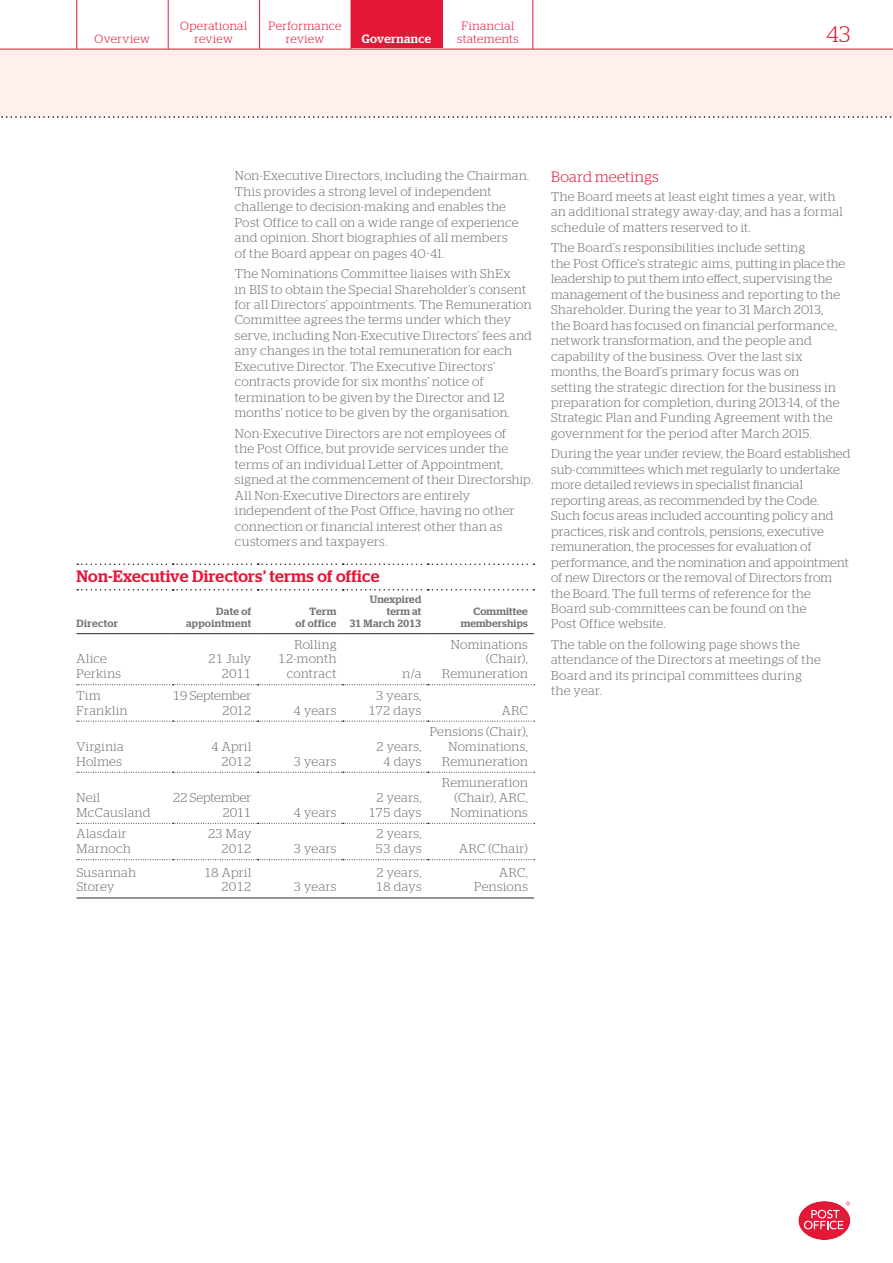
<style>
.page{position:relative;width:893px;height:1263px;background:#fff}
.page>*{position:absolute;margin:0;border:0;box-sizing:border-box;transform-origin:0 0}
.t1{font:300 22.5px "Stag";color:#e31837}
.t2{font:500 16.5px "Stag";letter-spacing:.01em;color:#e31837}
.t3{font:300 15px "Stag";letter-spacing:.025em;color:#e31837}
.t4{font:300 12.75px/15.5px "Stag";letter-spacing:.025em;color:#717275}
.t5{font:300 12.75px/14.7px "Stag";color:#717275;text-align:right}
.t6{font:300 12.75px/14.7px "Stag";letter-spacing:.045em;color:#717275}
.t7{font:300 12px/12.8px "Stag";letter-spacing:.03em;color:#e31837;text-align:center}
.t8{font:500 12px "Stag";letter-spacing:.03em;color:#fff}
.t9{font:500 10.5px/12px "Stag";letter-spacing:.02em;color:#717275;text-align:right}
</style>
<div class="page">
<svg style="left:798px;top:1201px;width:53px;height:39px"></svg>
<div style="left:351px;top:0;width:91px;height:49px;background:#e31837"></div>
<div style="left:0;top:49px;width:893px;height:68px;background:#fef1ec"></div>
<svg style="left:1px;top:116px;width:891px;height:2px"></svg>
<hr style="left:259px;top:0;width:1px;height:49px;background:#e31837">
<hr style="left:168px;top:0;width:1px;height:49px;background:#e31837">
<hr style="left:77px;top:0;width:1px;height:49px;background:#e31837">
<hr style="left:533px;top:0;width:1px;height:49px;background:#e31837">
<hr style="left:0;top:49px;width:893px;height:1px;background:#e31837">
<svg style="left:77px;top:684px;width:458px;height:1px"></svg>
<svg style="left:77px;top:772px;width:458px;height:1px"></svg>
<svg style="left:77px;top:823px;width:458px;height:1px"></svg>
<svg style="left:77px;top:859px;width:458px;height:1px"></svg>
<hr style="left:77px;top:897px;width:96px;height:1px;background:#292829">
<hr style="left:173px;top:897px;width:85px;height:1px;background:#292829">
<hr style="left:258px;top:897px;width:85px;height:1px;background:#292829">
<hr style="left:343px;top:897px;width:85px;height:1px;background:#292829">
<hr style="left:428px;top:897px;width:106px;height:1px;background:#292829">
<hr style="left:77px;top:633px;width:96px;height:1px;background:#292829">
<hr style="left:173px;top:633px;width:85px;height:1px;background:#292829">
<hr style="left:258px;top:633px;width:85px;height:1px;background:#292829">
<hr style="left:343px;top:633px;width:85px;height:1px;background:#292829">
<hr style="left:428px;top:633px;width:106px;height:1px;background:#292829">
<svg style="left:77px;top:563px;width:457px;height:2px"></svg>
<svg style="left:77px;top:589px;width:457px;height:1px"></svg>
<svg style="left:77px;top:721px;width:458px;height:1px"></svg>
<p class="t7" style="left:180px;top:19px;width:68px">Operational review</p>
<p class="t7" style="left:269px;top:19px;width:74px">Performance review</p>
<p class="t7" style="left:462px;top:19px;width:54px">Financial</p>
<p class="t8" style="left:362px;top:31px;width:71px">Governance</p>
<p class="t7" style="left:95px;top:32px;width:57px">Overview</p>
<p class="t7" style="left:457px;top:32px;width:63px">statements</p>
<h1 class="t1" style="left:826px;top:21px;width:26px">43</h1>
<p class="t4" style="left:235px;top:168px;width:296px">Non-Executive Directors, including the Chairman.<br>This provides a strong level of independent challenge to decision-making and enables the Post Office to call on a wide range of experience and opinion. Short biographies of all members<br>of the Board appear on pages 40-41.</p>
<p class="t4" style="left:235px;top:266px;width:299px">The Nominations Committee liaises with ShEx<br>in BIS to obtain the Special Shareholder’s consent for all Directors’ appointments. The Remuneration Committee agrees the terms under which they serve, including Non-Executive Directors’ fees and any changes in the total remuneration for each Executive Director. The Executive Directors’ contracts provide for six months’ notice of termination to be given by the Director and 12 months’ notice to be given by the organisation.</p>
<p class="t4" style="left:235px;top:425px;width:300px">Non-Executive Directors are not employees of<br>the Post Office, but provide services under the terms of an individual Letter of Appointment, signed at the commencement of their Directorship.<br>All Non-Executive Directors are entirely independent of the Post Office, having no other connection or financial interest other than as customers and taxpayers.</p>
<p class="t2" style="left:77px;top:566px;width:304px">Non-Executive Directors’ terms of office</p>
<p class="t9" style="left:77px;top:617px;width:43px">Director</p>
<p class="t9" style="left:186px;top:605px;width:67px">Date of appointment</p>
<p class="t9" style="left:295px;top:605px;width:42px">Term<br>of office</p>
<p class="t9" style="left:349px;top:593px;width:73px">Unexpired term at<br>31 March 2013</p>
<p class="t4" style="left:77px;top:651px;width:46px;line-height:14.7px">Alice<br>Perkins</p>
<p class="t4" style="left:208px;top:651px;width:45px;line-height:14.7px;text-align:right">21 July<br>2011</p>
<p class="t4" style="left:278px;top:637px;width:60px;line-height:14.7px;text-align:right">Rolling<br>12-month contract</p>
<p class="t4" style="left:403px;top:666px;width:20px">n/a</p>
<p class="t6" style="left:77px;top:688px;width:52px">Tim<br>Franklin</p>
<p class="t5" style="left:173px;top:688px;width:80px">19 September<br>2012</p>
<p class="t4" style="left:293px;top:702px;width:44px">4 years</p>
<p class="t4" style="left:369px;top:688px;width:54px;line-height:14.7px;text-align:center">3 years,<br>172 days</p>
<p class="t4" style="left:77px;top:739px;width:49px;line-height:14.7px">Virginia<br>Holmes</p>
<p class="t4" style="left:211px;top:739px;width:42px;line-height:14.7px;text-align:right">4 April<br>2012</p>
<p class="t4" style="left:293px;top:753px;width:44px">3 years</p>
<p class="t4" style="left:376px;top:739px;width:47px;line-height:14.7px;text-align:center">2 years,<br>4 days</p>
<p class="t4" style="left:77px;top:790px;width:75px;line-height:14.7px">Neil<br>McCausland</p>
<p class="t5" style="left:173px;top:790px;width:80px">22 September<br>2011</p>
<p class="t4" style="left:293px;top:804px;width:44px">4 years</p>
<p class="t4" style="left:369px;top:790px;width:54px;line-height:14.7px;text-align:center">2 years,<br>175 days</p>
<p class="t4" style="left:77px;top:826px;width:56px;line-height:14.7px">Alasdair<br>Marnoch</p>
<p class="t4" style="left:208px;top:826px;width:45px;line-height:14.7px;text-align:right">23 May<br>2012</p>
<p class="t4" style="left:294px;top:841px;width:44px">3 years</p>
<p class="t4" style="left:375px;top:826px;width:48px;line-height:14.7px">2 years,<br>53 days</p>
<p class="t9" style="left:461px;top:605px;width:69px">Committee memberships</p>
<p class="t4" style="left:442px;top:637px;width:87px;line-height:14.7px;text-align:right">Nominations (Chair),<br>Remuneration</p>
<p class="t4" style="left:502px;top:702px;width:28px">ARC</p>
<p class="t4" style="left:430px;top:724px;width:100px;line-height:14.7px;text-align:right">Pensions (Chair),<br>Nominations,<br>Remuneration</p>
<p class="t4" style="left:451px;top:775px;width:78px;line-height:14.7px;text-align:justify;text-indent:-9px">Remuneration (Chair), ARC, Nominations</p>
<p class="t4" style="left:459px;top:841px;width:70px">ARC (Chair)</p>
<p class="t4" style="left:77px;top:865px;width:61px;line-height:14.7px">Susannah<br>Storey</p>
<p class="t4" style="left:204px;top:865px;width:49px;line-height:14.7px;text-align:right">18 April<br>2012</p>
<p class="t4" style="left:294px;top:879px;width:44px">3 years</p>
<p class="t4" style="left:376px;top:865px;width:47px;line-height:14.7px">2 years,<br>18 days</p>
<p class="t4" style="left:474px;top:865px;width:55px;line-height:14.7px;text-align:right">ARC,<br>Pensions</p>
<p class="t3" style="left:551px;top:168px;width:109px">Board meetings</p>
<p class="t4" style="left:551px;top:189px;width:293px">The Board meets at least eight times a year, with an additional strategy away-day, and has a formal schedule of matters reserved to it.</p>
<p class="t4" style="left:551px;top:240px;width:296px">The Board’s responsibilities include setting<br>the Post Office’s strategic aims, putting in place the leadership to put them into effect, supervising the management of the business and reporting to the Shareholder. During the year to 31 March 2013, the Board has focused on financial performance, network transformation, and the people and capability of the business. Over the last six months, the Board’s primary focus was on<br>setting the strategic direction for the business in preparation for completion, during 2013-14, of the Strategic Plan and Funding Agreement with the government for the period after March 2015.</p>
<p class="t4" style="left:551px;top:446px;width:301px">During the year under review, the Board established sub-committees which met regularly to undertake more detailed reviews in specialist financial reporting areas, as recommended by the Code.<br>Such focus areas included accounting policy and practices, risk and controls, pensions, executive remuneration, the processes for evaluation of performance, and the nomination and appointment of new Directors or the removal of Directors from the Board. The full terms of reference for the<br>Board sub-committees can be found on the<br>Post Office website.</p>
<p class="t4" style="left:551px;top:637px;width:271px">The table on the following page shows the attendance of the Directors at meetings of the Board and its principal committees during the year.</p>
</div>
